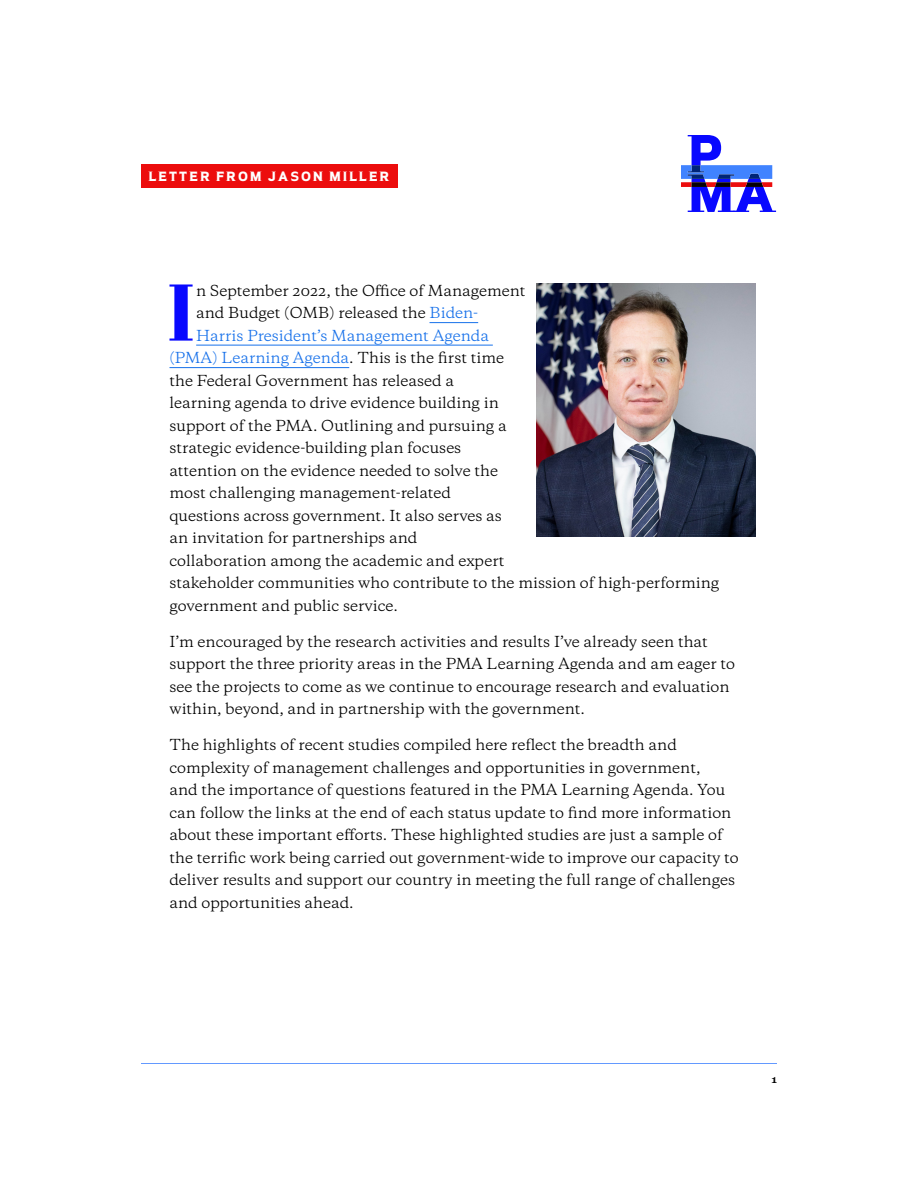
<style>
.page{position:relative;width:918px;height:1188px;background:#fff}
.page>*{position:absolute;margin:0;border:0;box-sizing:border-box;transform-origin:0 0}
.P_-_body_text_drop_cap{font:72px "GP Thin Slab";color:#0808ff}
.P_-_Body_Text{font:14.25px/22.5px "Galaxie Copernicus";color:#000}
.P_-_body_text_drop_cap-2{font:14.25px "Galaxie Copernicus";color:#000}
.P_-_body_text_drop_cap-3{font:14.25px "Galaxie Copernicus";color:#1771ea}
.H2_-_Bar{font:12px "GP Thin Slab";letter-spacing:.18em;color:#fff}
.t1{font:700 10.5px "Galaxie Copernicus";color:#000}
.s1{color:#1771ea}
.s2{color:#000}
</style>
<div class="page">
<hr style="left:141px;top:1063px;width:636px;height:1px;background:#4083ff">
<svg style="left:681px;top:135px;width:95px;height:77px"></svg>
<div style="left:141px;top:164px;width:257px;height:24px;background:#ec0d0d"></div>
<hr style="left:430px;top:322px;width:48px;height:1px;background:#1771ea">
<hr style="left:196px;top:345px;width:297px;height:1px;background:#1771ea">
<hr style="left:170px;top:367px;width:179px;height:1px;background:#1771ea">
<img style="left:537px;top:284px;width:219px;height:252px">
<h2 class="H2_-_Bar" style="left:148px;top:168px;width:242px">LETTER FROM JASON MILLER</h2>
<p class="P_-_body_text_drop_cap" style="left:169px;top:259px;width:25px">I</p>
<p class="P_-_body_text_drop_cap-2" style="left:196px;top:281px;width:331px">n September 2022, the Office of Management</p>
<p class="P_-_body_text_drop_cap-2" style="left:196px;top:303px;width:284px">and Budget (OMB) released the <span class="s1">Biden-</span></p>
<p class="P_-_body_text_drop_cap-3" style="left:196px;top:326px;width:294px">Harris President’s Management Agenda</p>
<p class="P_-_body_text_drop_cap-3" style="left:169px;top:348px;width:336px">(PMA) Learning Agenda<span class="s2">. This is the first time</span></p>
<p class="P_-_body_text_drop_cap-2" style="left:169px;top:371px;width:286px">the Federal Government has released a</p>
<p class="P_-_body_text_drop_cap-2" style="left:169px;top:393px;width:331px">learning agenda to drive evidence building in</p>
<p class="P_-_body_text_drop_cap-2" style="left:169px;top:416px;width:339px">support of the PMA. Outlining and pursuing a</p>
<p class="P_-_body_text_drop_cap-2" style="left:169px;top:438px;width:293px">strategic evidence-building plan focuses</p>
<p class="P_-_body_text_drop_cap-2" style="left:169px;top:461px;width:330px">attention on the evidence needed to solve the</p>
<p class="P_-_body_text_drop_cap-2" style="left:169px;top:483px;width:283px">most challenging management-related</p>
<p class="P_-_body_text_drop_cap-2" style="left:169px;top:506px;width:334px">questions across government. It also serves as</p>
<p class="P_-_body_text_drop_cap-2" style="left:169px;top:528px;width:249px">an invitation for partnerships and</p>
<p class="P_-_body_text_drop_cap-2" style="left:169px;top:551px;width:336px">collaboration among the academic and expert</p>
<p class="P_-_body_text_drop_cap-2" style="left:169px;top:573px;width:551px">stakeholder communities who contribute to the mission of high-performing</p>
<p class="P_-_body_text_drop_cap-2" style="left:169px;top:596px;width:230px">government and public service.</p>
<p class="P_-_Body_Text" style="left:169px;top:630px;width:567px">I’m encouraged by the research activities and results I’ve already seen that support the three priority areas in the PMA Learning Agenda and am eager to see the projects to come as we continue to encourage research and evaluation within, beyond, and in partnership with the government.</p>
<p class="P_-_Body_Text" style="left:169px;top:734px;width:571px">The highlights of recent studies compiled here reflect the breadth and complexity of management challenges and opportunities in government,<br>and the importance of questions featured in the PMA Learning Agenda. You can follow the links at the end of each status update to find more information about these important efforts. These highlighted studies are just a sample of the terrific work being carried out government-wide to improve our capacity to deliver results and support our country in meeting the full range of challenges and opportunities ahead.</p>
<p class="t1" style="left:771px;top:1072px;width:7px">1</p>
</div>
